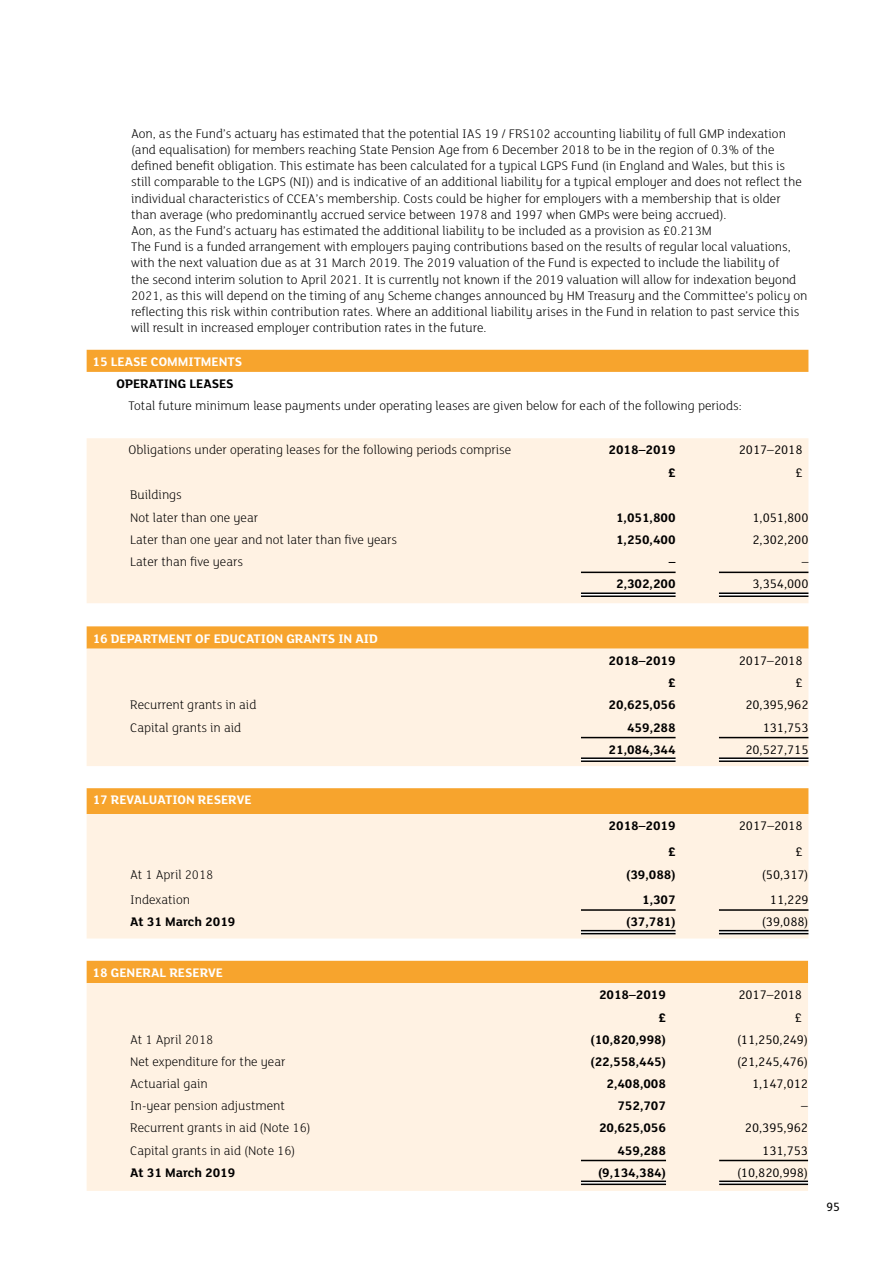
<style>
.page{position:relative;width:893px;height:1263px;background:#fff}
.page>*{position:absolute;margin:0;border:0;box-sizing:border-box;transform-origin:0 0}
.t1{font:300 13.5px/16.2px "FS Lola";color:#000}
.t2{font:700 13.5px "FS Lola";color:#000}
.t3{font:13.5px "FS Lola";color:#000}
.t4{font:700 13.5px "FS Lola";color:#fff}
.t5{font:12px "FS Albert";color:#000}
</style>
<div class="page">
<div style="left:87px;top:350px;width:721px;height:22px;background:#f7a42d"></div>
<svg style="left:87px;top:438px;width:721px;height:500px;background:#feebd3"></svg>
<div style="left:581px;top:592px;width:95px;height:5px;background:#fff"></div>
<div style="left:719px;top:592px;width:89px;height:5px;background:#fff"></div>
<div style="left:581px;top:757px;width:95px;height:5px;background:#fff"></div>
<div style="left:719px;top:757px;width:89px;height:5px;background:#fff"></div>
<svg style="left:581px;top:931px;width:95px;height:2px"></svg>
<svg style="left:719px;top:931px;width:89px;height:2px"></svg>
<hr style="left:581px;top:572px;width:95px;height:1px;background:#000">
<hr style="left:719px;top:572px;width:89px;height:1px;background:#000">
<hr style="left:581px;top:737px;width:95px;height:1px;background:#000">
<hr style="left:719px;top:737px;width:89px;height:1px;background:#000">
<hr style="left:581px;top:592px;width:95px;height:2px;background:#000">
<hr style="left:581px;top:595px;width:95px;height:2px;background:#000">
<hr style="left:719px;top:592px;width:89px;height:2px;background:#000">
<hr style="left:719px;top:595px;width:89px;height:2px;background:#000">
<hr style="left:581px;top:757px;width:95px;height:2px;background:#000">
<hr style="left:581px;top:760px;width:95px;height:2px;background:#000">
<hr style="left:719px;top:757px;width:89px;height:2px;background:#000">
<hr style="left:719px;top:760px;width:89px;height:2px;background:#000">
<hr style="left:581px;top:909px;width:95px;height:2px;background:#000">
<hr style="left:719px;top:909px;width:89px;height:2px;background:#000">
<hr style="left:581px;top:930px;width:95px;height:1px;background:#000">
<hr style="left:581px;top:933px;width:95px;height:1px;background:#000">
<hr style="left:719px;top:930px;width:89px;height:1px;background:#000">
<hr style="left:719px;top:933px;width:89px;height:1px;background:#000">
<div style="left:87px;top:961px;width:721px;height:22px;background:#f7a42d"></div>
<div style="left:87px;top:983px;width:721px;height:208px;background:#fff2e3"></div>
<div style="left:581px;top:1180px;width:85px;height:5px;background:#ededed"></div>
<div style="left:719px;top:1180px;width:89px;height:5px;background:#ededed"></div>
<hr style="left:581px;top:1180px;width:85px;height:2px;background:#000">
<hr style="left:581px;top:1183px;width:85px;height:2px;background:#000">
<hr style="left:719px;top:1180px;width:89px;height:2px;background:#000">
<hr style="left:719px;top:1183px;width:89px;height:2px;background:#000">
<hr style="left:581px;top:1160px;width:85px;height:1px;background:#000">
<hr style="left:719px;top:1160px;width:89px;height:1px;background:#000">
<p class="t1" style="left:131px;top:125px;width:678px">Aon, as the Fund’s actuary has estimated that the potential IAS 19 / FRS102 accounting liability of full GMP indexation (and equalisation) for members reaching State Pension Age from 6 December 2018 to be in the region of 0.3% of the defined benefit obligation. This estimate has been calculated for a typical LGPS Fund (in England and Wales, but this is still comparable to the LGPS (NI)) and is indicative of an additional liability for a typical employer and does not reflect the individual characteristics of CCEA’s membership. Costs could be higher for employers with a membership that is older than average (who predominantly accrued service between 1978 and 1997 when GMPs were being accrued).<br>Aon, as the Fund’s actuary has estimated the additional liability to be included as a provision as £0.213M<br>The Fund is a funded arrangement with employers paying contributions based on the results of regular local valuations, with the next valuation due as at 31 March 2019. The 2019 valuation of the Fund is expected to include the liability of<br>the second interim solution to April 2021. It is currently not known if the 2019 valuation will allow for indexation beyond 2021, as this will depend on the timing of any Scheme changes announced by HM Treasury and the Committee’s policy on reflecting this risk within contribution rates. Where an additional liability arises in the Fund in relation to past service this will result in increased employer contribution rates in the future.</p>
<p class="t4" style="left:93px;top:352px;width:151px">15 LEASE COMMITMENTS</p>
<p class="t2" style="left:117px;top:374px;width:119px">OPERATING LEASES</p>
<p class="t1" style="left:129px;top:397px;width:615px">Total future minimum lease payments under operating leases are given below for each of the following periods:</p>
<p class="t1" style="left:129px;top:441px;width:384px">Obligations under operating leases for the following periods comprise</p>
<p class="t2" style="left:609px;top:441px;width:69px">2018–2019</p>
<p class="t3" style="left:739px;top:441px;width:65px">2017–2018</p>
<p class="t2" style="left:668px;top:463px;width:9px">£</p>
<p class="t3" style="left:795px;top:463px;width:9px">£</p>
<p class="t1" style="left:130px;top:482px;width:130px;line-height:23.1px">Buildings<br>Not later than one year</p>
<p class="t2" style="left:616px;top:508px;width:61px">1,051,800</p>
<p class="t3" style="left:752px;top:508px;width:58px">1,051,800</p>
<p class="t1" style="left:130px;top:531px;width:269px">Later than one year and not later than five years</p>
<p class="t2" style="left:616px;top:530px;width:61px">1,250,400</p>
<p class="t3" style="left:752px;top:531px;width:58px">2,302,200</p>
<p class="t1" style="left:130px;top:553px;width:114px">Later than five years</p>
<p class="t2" style="left:669px;top:552px;width:8px">–</p>
<p class="t3" style="left:802px;top:553px;width:8px">–</p>
<p class="t2" style="left:616px;top:575px;width:61px">2,302,200</p>
<p class="t3" style="left:752px;top:575px;width:58px">3,354,000</p>
<p class="t4" style="left:93px;top:629px;width:287px">16 DEPARTMENT OF EDUCATION GRANTS IN AID</p>
<p class="t2" style="left:609px;top:651px;width:69px">2018–2019</p>
<p class="t3" style="left:739px;top:651px;width:65px">2017–2018</p>
<p class="t2" style="left:668px;top:673px;width:9px">£</p>
<p class="t3" style="left:795px;top:674px;width:9px">£</p>
<p class="t1" style="left:130px;top:696px;width:128px">Recurrent grants in aid</p>
<p class="t2" style="left:609px;top:696px;width:69px">20,625,056</p>
<p class="t3" style="left:745px;top:696px;width:65px">20,395,962</p>
<p class="t1" style="left:130px;top:719px;width:112px">Capital grants in aid</p>
<p class="t2" style="left:627px;top:718px;width:50px">459,288</p>
<p class="t3" style="left:763px;top:718px;width:47px">131,753</p>
<p class="t2" style="left:609px;top:740px;width:69px">21,084,344</p>
<p class="t3" style="left:745px;top:740px;width:65px">20,527,715</p>
<p class="t4" style="left:93px;top:791px;width:161px">17 REVALUATION RESERVE</p>
<p class="t2" style="left:609px;top:816px;width:69px">2018–2019</p>
<p class="t3" style="left:739px;top:817px;width:65px">2017–2018</p>
<p class="t2" style="left:668px;top:842px;width:9px">£</p>
<p class="t3" style="left:795px;top:843px;width:9px">£</p>
<p class="t1" style="left:130px;top:865px;width:85px">At 1 April 2018</p>
<p class="t2" style="left:626px;top:865px;width:51px">(39,088)</p>
<p class="t3" style="left:762px;top:865px;width:48px">(50,317)</p>
<p class="t1" style="left:130px;top:891px;width:61px">Indexation</p>
<p class="t2" style="left:642px;top:890px;width:35px">1,307</p>
<p class="t3" style="left:770px;top:890px;width:40px">11,229</p>
<p class="t2" style="left:130px;top:912px;width:107px">At 31 March 2019</p>
<p class="t2" style="left:626px;top:912px;width:51px">(37,781)</p>
<p class="t3" style="left:762px;top:913px;width:48px">(39,088)</p>
<p class="t4" style="left:93px;top:963px;width:132px">18 GENERAL RESERVE</p>
<p class="t2" style="left:599px;top:985px;width:69px">2018–2019</p>
<p class="t3" style="left:738px;top:986px;width:65px">2017–2018</p>
<p class="t2" style="left:658px;top:1008px;width:9px">£</p>
<p class="t3" style="left:795px;top:1008px;width:9px">£</p>
<p class="t1" style="left:130px;top:1031px;width:85px">At 1 April 2018</p>
<p class="t2" style="left:591px;top:1030px;width:77px">(10,820,998)</p>
<p class="t3" style="left:737px;top:1030px;width:73px">(11,250,249)</p>
<p class="t1" style="left:130px;top:1053px;width:157px">Net expenditure for the year</p>
<p class="t2" style="left:591px;top:1052px;width:77px">(22,558,445)</p>
<p class="t3" style="left:737px;top:1053px;width:73px">(21,245,476)</p>
<p class="t1" style="left:130px;top:1075px;width:79px">Actuarial gain</p>
<p class="t2" style="left:606px;top:1074px;width:61px">2,408,008</p>
<p class="t3" style="left:752px;top:1075px;width:58px">1,147,012</p>
<p class="t1" style="left:130px;top:1097px;width:156px">In-year pension adjustment</p>
<p class="t2" style="left:617px;top:1096px;width:50px">752,707</p>
<p class="t3" style="left:801px;top:1097px;width:8px">–</p>
<p class="t1" style="left:130px;top:1119px;width:182px">Recurrent grants in aid (Note 16)</p>
<p class="t2" style="left:599px;top:1119px;width:69px">20,625,056</p>
<p class="t3" style="left:745px;top:1119px;width:65px">20,395,962</p>
<p class="t1" style="left:130px;top:1141px;width:167px">Capital grants in aid (Note 16)</p>
<p class="t2" style="left:617px;top:1141px;width:50px">459,288</p>
<p class="t3" style="left:762px;top:1141px;width:47px">131,753</p>
<p class="t2" style="left:130px;top:1163px;width:107px">At 31 March 2019</p>
<p class="t2" style="left:598px;top:1163px;width:69px">(9,134,384)</p>
<p class="t3" style="left:737px;top:1163px;width:73px">(10,820,998)</p>
<p class="t5" style="left:827px;top:1198px;width:15px">95</p>
</div>
